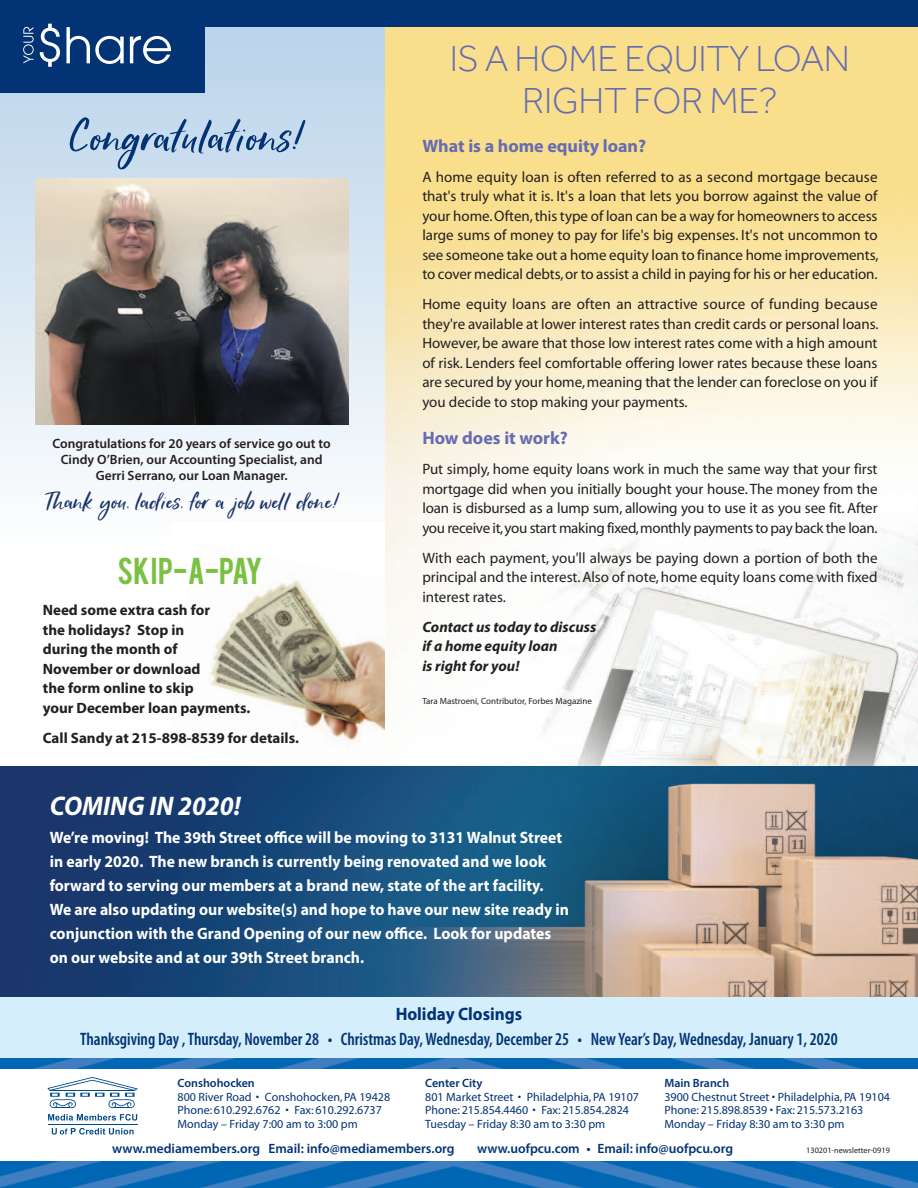
<style>
.page{position:relative;width:918px;height:1188px;background:#fff}
.page>*{position:absolute;margin:0;border:0;box-sizing:border-box;transform-origin:0 0}
.t1{font:56.85px "January";letter-spacing:-.015em;color:#023375}
.t2{font:300 37.5px/42px "Effra";letter-spacing:-.01em;color:#656cb2;text-align:center}
.t3{font:30px "January";letter-spacing:-.01em;color:#1b366b}
.t4{font:29.4px "Bebas";letter-spacing:.015em;color:#7ac142}
.t5{font:italic 700 27px "Myriad Pro";color:#fff;scale:.95 1}
.t6{font:600 condensed 18px "Myriad Pro";color:#023375;scale:.95 1}
.t7{font:700 18px "Myriad Pro";color:#656cb2}
.t8{font:700 18px "Myriad Pro";color:#023375;scale:.95 1}
.t9{font:700 16.5px/24px "Myriad Pro";color:#fff;scale:.95 1}
.t10{font:15px/19.5px "Myriad";letter-spacing:-.005em;color:#231f20;text-align:justify}
.t11{font:700 15px/19.5px "Myriad Pro";color:#231f20}
.t12{font:italic 700 15px/19.5px "Myriad Pro";color:#231f20}
.t13{font:600 13.5px/16.4px "Myriad Pro";color:#231f20;text-align:center}
.t14{font:600 13.5px "Myriad Pro";color:#023375}
.t15{font:12px/13.5px "Myriad";color:#023375}
.t16{font:600 12px "Myriad Pro";color:#023375}
.t17{font:9px "Myriad Pro";color:#231f20}
.t18{font:8.25px "Myriad";color:#231f20}
</style>
<div class="page">
<div style="left:0;top:0;width:401px;height:542px;background:linear-gradient(to bottom,#b5d0e8,#fcfdfe)"></div>
<div style="left:170px;top:522px;width:286px;height:259px;background:#fff"></div>
<img style="left:208px;top:544px;width:178px;height:204px">
<img style="left:386px;top:27px;width:532px;height:739px">
<div style="left:0;top:995px;width:918px;height:65px;background:#d4effb"></div>
<div style="left:0;top:0;width:918px;height:27px;background:#023375"></div>
<img style="left:0;top:1161px;width:918px;height:27px">
<img style="left:0;top:1059px;width:918px;height:10px">
<div style="left:0;top:0;width:205px;height:93px;background:#023375"></div>
<svg style="left:23px;top:27px;width:11px;height:36px"></svg>
<svg style="left:40px;top:24px;width:20px;height:43px"></svg>
<svg style="left:66px;top:27px;width:58px;height:37px"></svg>
<svg style="left:130px;top:36px;width:41px;height:28px"></svg>
<svg style="left:47px;top:1077px;width:91px;height:31px"></svg>
<hr style="left:50px;top:1090px;width:85px;height:1px;background:#004a8d">
<hr style="left:48px;top:1124px;width:90px;height:1px;background:#004a8d">
<svg style="left:48px;top:1114px;width:89px;height:7px"></svg>
<svg style="left:52px;top:1128px;width:82px;height:7px"></svg>
<img style="left:0;top:766px;width:918px;height:231px">
<img style="left:36px;top:178px;width:313px;height:247px">
<h1 class="t1" style="left:72px;top:117px;width:235px">Congratulations!</h1>
<p class="t13" style="left:53px;top:436px;width:280px">Congratulations for 20 years of service go out to<br>Cindy O’Brien, our Accounting Specialist, and<br>Gerri Serrano, our Loan Manager.</p>
<h3 class="t3" style="left:43px;top:491px;width:298px">Thank you, ladies, for a job well done!</h3>
<h3 class="t4" style="left:117px;top:556px;width:147px">SKIP-A-PAY</h3>
<p class="t11" style="left:43px;top:601px;width:209px">Need some extra cash for<br>the holidays? Stop in<br>during the month of<br>November or download<br>the form online to skip<br>your December loan payments.</p>
<p class="t11" style="left:43px;top:729px;width:258px">Call Sandy at 215-898-8539 for details.</p>
<h2 class="t2" style="left:450px;top:37px;width:402px">IS A HOME EQUITY LOAN<br>RIGHT FOR ME?</h2>
<p class="t7" style="left:422px;top:139px;width:225px">What is a home equity loan?</p>
<p class="t10" style="left:422px;top:168px;width:458px">A home equity loan is often referred to as a second mortgage because that's truly what it is. It's a loan that lets you borrow against the value of your home.Often,this type of loan can be a way for homeowners to access large sums of money to pay for life's big expenses. It's not uncommon to see someone take out a home equity loan to finance home improvements, to cover medical debts,or to assist a child in paying for his or her education.</p>
<p class="t10" style="left:422px;top:296px;width:458px">Home equity loans are often an attractive source of funding because they're available at lower interest rates than credit cards or personal loans.<br>However,be aware that those low interest rates come with a high amount of risk. Lenders feel comfortable offering lower rates because these loans are secured by your home,meaning that the lender can foreclose on you if you decide to stop making your payments.</p>
<p class="t7" style="left:422px;top:431px;width:147px">How does it work?</p>
<p class="t10" style="left:422px;top:461px;width:457px">Put simply, home equity loans work in much the same way that your first mortgage did when you initially bought your house. The money from the loan is disbursed as a lump sum, allowing you to use it as you see fit. After you receive it,you start making fixed,monthly payments to pay back the loan.</p>
<p class="t10" style="left:422px;top:549px;width:457px">With each payment, you'll always be paying down a portion of both the principal and the interest.Also of note,home equity loans come with fixed interest rates.</p>
<p class="t12" style="left:422px;top:618px;width:175px">Contact us today to discuss if a home equity loan<br>is right for you!</p>
<p class="t17" style="left:422px;top:697px;width:171px">Tara Mastroeni, Contributor, Forbes Magazine</p>
<h3 class="t5" style="left:50px;top:795px;width:202px">COMING IN 2020!</h3>
<p class="t9" style="left:50px;top:827px;width:548px">We’re moving! The 39th Street office will be moving to 3131 Walnut Street in early 2020. The new branch is currently being renovated and we look forward to serving our members at a brand new, state of the art facility.<br>We are also updating our website(s) and hope to have our new site ready in conjunction with the Grand Opening of our new office. Look for updates on our website and at our 39th Street branch.</p>
<p class="t8" style="left:396px;top:1007px;width:135px">Holiday Closings</p>
<p class="t6" style="left:80px;top:1033px;width:799px">Thanksgiving Day ,Thursday, November 28 • Christmas Day,Wednesday, December 25 • NewYear’s Day,Wednesday, January 1, 2020</p>
<p class="t16" style="left:178px;top:1079px;width:79px">Conshohocken</p>
<p class="t15" style="left:178px;top:1091px;width:214px">800 River Road • Conshohocken, PA 19428<br>Phone: 610.292.6762 • Fax: 610.292.6737<br>Monday – Friday 7:00 am to 3:00 pm</p>
<p class="t16" style="left:664px;top:1079px;width:66px">Main Branch</p>
<p class="t15" style="left:664px;top:1091px;width:227px">3900 Chestnut Street • Philadelphia, PA 19104<br>Phone: 215.898.8539 • Fax: 215.573.2163<br>Monday – Friday 8:30 am to 3:30 pm</p>
<p class="t16" style="left:425px;top:1079px;width:59px">Center City</p>
<p class="t15" style="left:425px;top:1091px;width:215px">801 Market Street • Philadelphia, PA 19107<br>Phone: 215.854.4460 • Fax: 215.854.2824<br>Tuesday – Friday 8:30 am to 3:30 pm</p>
<p class="t14" style="left:112px;top:1144px;width:344px">www.mediamembers.org Email: info@mediamembers.org</p>
<p class="t14" style="left:477px;top:1144px;width:258px">www.uofpcu.com • Email: info@uofpcu.org</p>
<p class="t18" style="left:806px;top:1147px;width:85px">130201-newsletter-0919</p>
</div>
